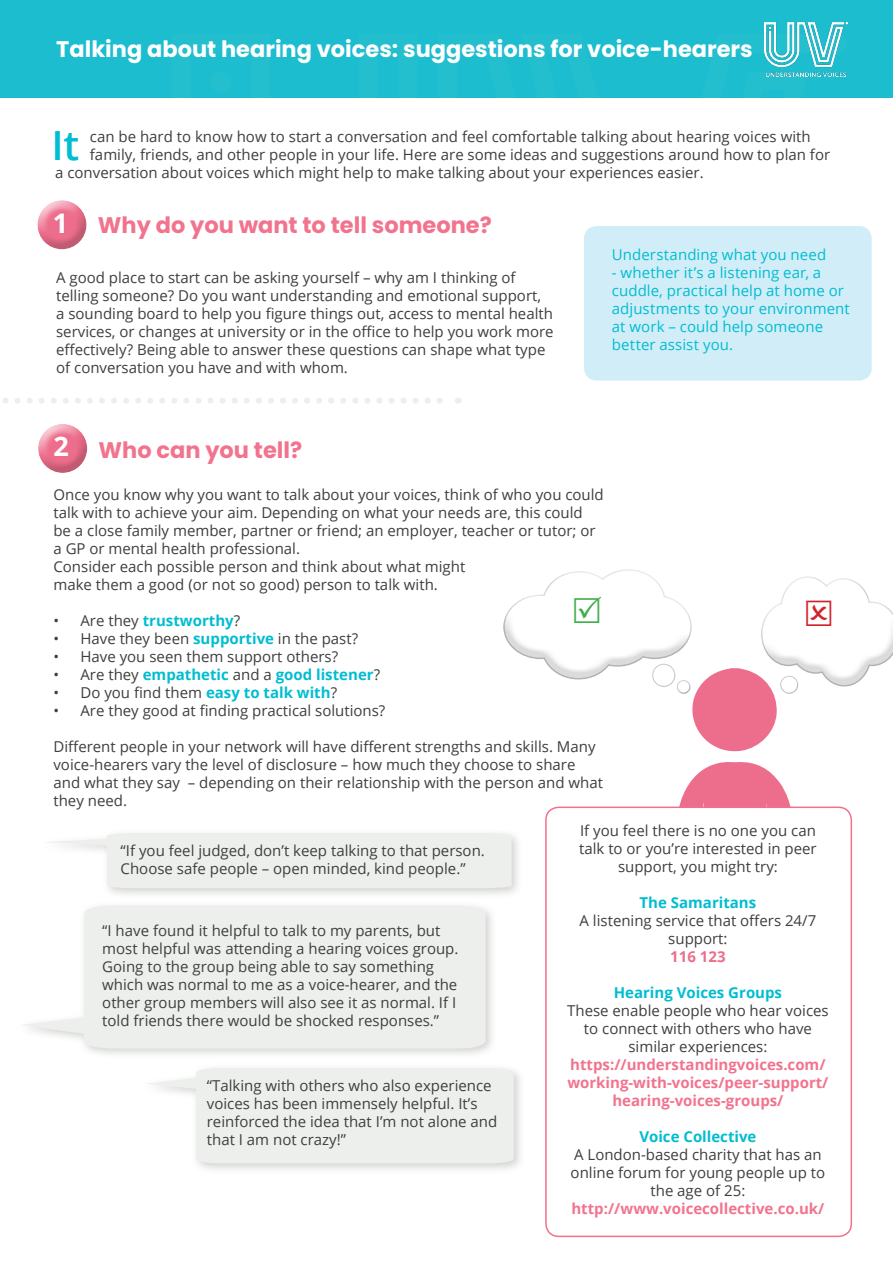
<style>
.page{position:relative;width:893px;height:1263px;background:#fff}
.page>*{position:absolute;margin:0;border:0;box-sizing:border-box;transform-origin:0 0}
.t1{font:600 40.2px "Open Sans";color:#00bdd1}
.t2{font:700 22.5px "Poppins";color:#fff}
.t3{font:700 22.5px "Poppins";color:#f2738e}
.t4{font:15px/18px "Open Sans";color:#3e3e3f}
.t5{font:15px/18px "Open Sans";letter-spacing:.005em;color:#00bdd1}
.t6{font:700 15px/18px "Open Sans";color:#f2738e;text-align:center}
.t7{font:700 15px "Open Sans";color:#00bdd1}
.t8{font:700 15px "Open Sans";color:#ed6e8c}
.s1{font-family:"Open Sans";font-size:27px;color:#fff}
.s2{font-weight:400;color:#3e3e3f}
.s3{font-weight:700;color:#00bdd1}
</style>
<div class="page">
<svg style="left:679px;top:762px;width:112px;height:44px"></svg>
<div style="left:0;top:0;width:893px;height:98px;background:#1cbdce"></div>
<div style="left:29px;top:200px;width:62px;height:43px;background:#fff;opacity:.75"></div>
<div style="left:32px;top:206px;width:66px;height:54px;background:#666;opacity:.3"></div>
<img style="left:765px;top:22px;width:82px;height:54px">
<svg style="left:3px;top:398px;width:440px;height:6px"></svg>
<div style="left:29px;top:423px;width:63px;height:43px;background:#fff;opacity:.75"></div>
<div style="left:33px;top:429px;width:65px;height:55px;background:#666;opacity:.3"></div>
<div style="left:545px;top:806px;width:307px;height:431px;border:2px solid #f1708d;border-radius:13px"></div>
<div style="left:39px;top:828px;width:484px;height:71px;background:#c4c5c3;opacity:.75"></div>
<svg style="left:42px;top:833px;width:470px;height:55px;background:#eff0ef"></svg>
<div style="left:17px;top:900px;width:480px;height:160px;background:#c4c5c3;opacity:.75"></div>
<svg style="left:20px;top:906px;width:466px;height:142px;background:#eff0ef"></svg>
<div style="left:142px;top:1063px;width:383px;height:111px;background:#c4c5c3;opacity:.75"></div>
<svg style="left:145px;top:1068px;width:369px;height:95px;background:#eff0ef"></svg>
<div style="left:584px;top:226px;width:288px;height:155px;background:#d1edf7;border-radius:13px"></div>
<svg style="left:503px;top:569px;width:390px;height:183px"></svg>
<p class="t2" style="left:56px;top:36px;width:698px">Talking about hearing voices: suggestions for voice-hearers</p>
<p class="t1" style="left:51px;top:117px;width:30px">It</p>
<p class="t4" style="left:90px;top:127px;width:722px">can be hard to know how to start a conversation and feel comfortable talking about hearing voices with</p>
<p class="t4" style="left:90px;top:145px;width:742px">family, friends, and other people in your life. Here are some ideas and suggestions around how to plan for</p>
<p class="t4" style="left:55px;top:163px;width:650px">a conversation about voices which might help to make talking about your experiences easier.</p>
<p class="t3" style="left:53px;top:212px;width:440px"><span class="s1">1</span> Why do you want to tell someone?</p>
<p class="t4" style="left:56px;top:268px;width:499px">A good place to start can be asking yourself – why am I thinking of telling someone? Do you want understanding and emotional support,<br>a sounding board to help you figure things out, access to mental health services, or changes at university or in the office to help you work more effectively? Being able to answer these questions can shape what type of conversation you have and with whom.</p>
<p class="t5" style="left:612px;top:246px;width:216px">Understanding what you need</p>
<p class="t5" style="left:612px;top:264px;width:240px">- whether it’s a listening ear, a cuddle, practical help at home or adjustments to your environment at work – could help someone better assist you.</p>
<p class="t3" style="left:54px;top:437px;width:250px"><span class="s1">2</span> Who can you tell?</p>
<p class="t4" style="left:53px;top:486px;width:552px">Once you know why you want to talk about your voices, think of who you could talk with to achieve your aim. Depending on what your needs are, this could be a close family member, partner or friend; an employer, teacher or tutor; or a GP or mental health professional.</p>
<p class="t4" style="left:53px;top:558px;width:413px">Consider each possible person and think about what might make them a good (or not so good) person to talk with.</p>
<p class="t7" style="left:53px;top:610px;width:188px"><span class="s2">• Are they</span> trustworthy<span class="s2">?</span></p>
<p class="t4" style="left:53px;top:630px;width:306px">• Have they been <span class="s3">supportive</span> in the past?</p>
<p class="t4" style="left:53px;top:648px;width:286px">• Have you seen them support others?</p>
<p class="t7" style="left:53px;top:664px;width:328px"><span class="s2">• Are they</span> empathetic <span class="s2">and a</span> good listener<span class="s2">?</span></p>
<p class="t4" style="left:53px;top:684px;width:285px">• Do you find them <span class="s3">easy to talk with</span>?</p>
<p class="t4" style="left:53px;top:702px;width:333px">• Are they good at finding practical solutions?</p>
<p class="t4" style="left:53px;top:738px;width:551px">Different people in your network will have different strengths and skills. Many voice-hearers vary the level of disclosure – how much they choose to share and what they say – depending on their relationship with the person and what they need.</p>
<p class="t4" style="left:121px;top:841px;width:366px">“If you feel judged, don’t keep talking to that person.<br>Choose safe people – open minded, kind people.”</p>
<p class="t4" style="left:102px;top:921px;width:358px">“I have found it helpful to talk to my parents, but most helpful was attending a hearing voices group.<br>Going to the group being able to say something which was normal to me as a voice-hearer, and the other group members will also see it as normal. If I told friends there would be shocked responses.”</p>
<p class="t4" style="left:207px;top:1076px;width:292px">“Talking with others who also experience voices has been immensely helpful. It’s reinforced the idea that I’m not alone and that I am not crazy!”</p>
<p class="t4" style="left:579px;top:821px;width:239px;text-align:center">If you feel there is no one you can talk to or you’re interested in peer support, you might try:</p>
<p class="t7" style="left:640px;top:892px;width:118px">The Samaritans</p>
<p class="t4" style="left:580px;top:911px;width:238px;text-align:center">A listening service that offers 24/7 support:</p>
<p class="t8" style="left:670px;top:946px;width:57px">116 123</p>
<p class="t7" style="left:614px;top:982px;width:170px">Hearing Voices Groups</p>
<p class="t4" style="left:567px;top:1001px;width:263px;text-align:center">These enable people who hear voices to connect with others who have similar experiences:</p>
<p class="t6" style="left:567px;top:1055px;width:263px">https://understandingvoices.com/ working-with-voices/peer-support/ hearing-voices-groups/</p>
<p class="t7" style="left:639px;top:1126px;width:119px">Voice Collective</p>
<p class="t4" style="left:571px;top:1145px;width:256px;text-align:center">A London-based charity that has an online forum for young people up to the age of 25:</p>
<p class="t6" style="left:571px;top:1199px;width:254px">http://www.voicecollective.co.uk/</p>
</div>
